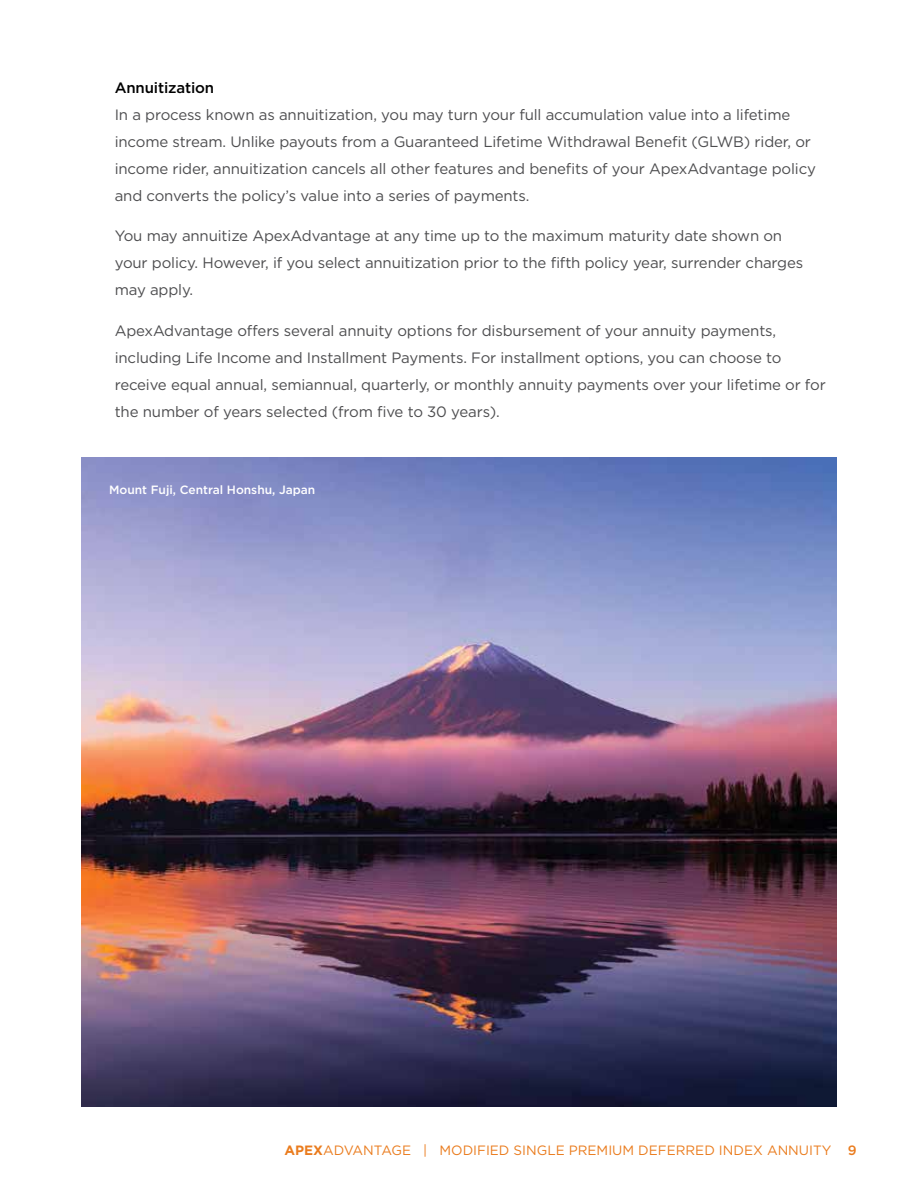
<style>
.page{position:relative;width:918px;height:1188px;background:#fff}
.page>*{position:absolute;margin:0;border:0;box-sizing:border-box;transform-origin:0 0}
.t1{font:15px/27px "Gotham";letter-spacing:-.01em;color:#4d4d4f}
.t2{font:500 15px "Gotham";letter-spacing:-.01em;color:#000}
.t3{font:13.5px "Gotham";color:#ea7c1e}
.t4{font:500 12px "Gotham";color:#fff}
.s1{font-weight:700}
.s2{font-weight:500}
</style>
<div class="page">
<img style="left:81px;top:458px;width:756px;height:649px">
<p class="t2" style="left:115px;top:78px;width:101px">Annuitization</p>
<p class="t1" style="left:115px;top:101px;width:703px">In a process known as annuitization, you may turn your full accumulation value into a lifetime income stream. Unlike payouts from a Guaranteed Lifetime Withdrawal Benefit (GLWB) rider, or income rider, annuitization cancels all other features and benefits of your ApexAdvantage policy and converts the policy’s value into a series of payments.</p>
<p class="t1" style="left:115px;top:222px;width:690px">You may annuitize ApexAdvantage at any time up to the maximum maturity date shown on your policy. However, if you select annuitization prior to the fifth policy year, surrender charges may apply.</p>
<p class="t1" style="left:115px;top:317px;width:713px">ApexAdvantage offers several annuity options for disbursement of your annuity payments, including Life Income and Installment Payments. For installment options, you can choose to receive equal annual, semiannual, quarterly, or monthly annuity payments over your lifetime or for the number of years selected (from five to 30 years).</p>
<p class="t4" style="left:109px;top:482px;width:208px">Mount Fuji, Central Honshu, Japan</p>
<p class="t3" style="left:285px;top:1142px;width:574px"><span class="s1">APEX</span>ADVANTAGE | MODIFIED SINGLE PREMIUM DEFERRED INDEX ANNUITY <span class="s2">9</span></p>
</div>
